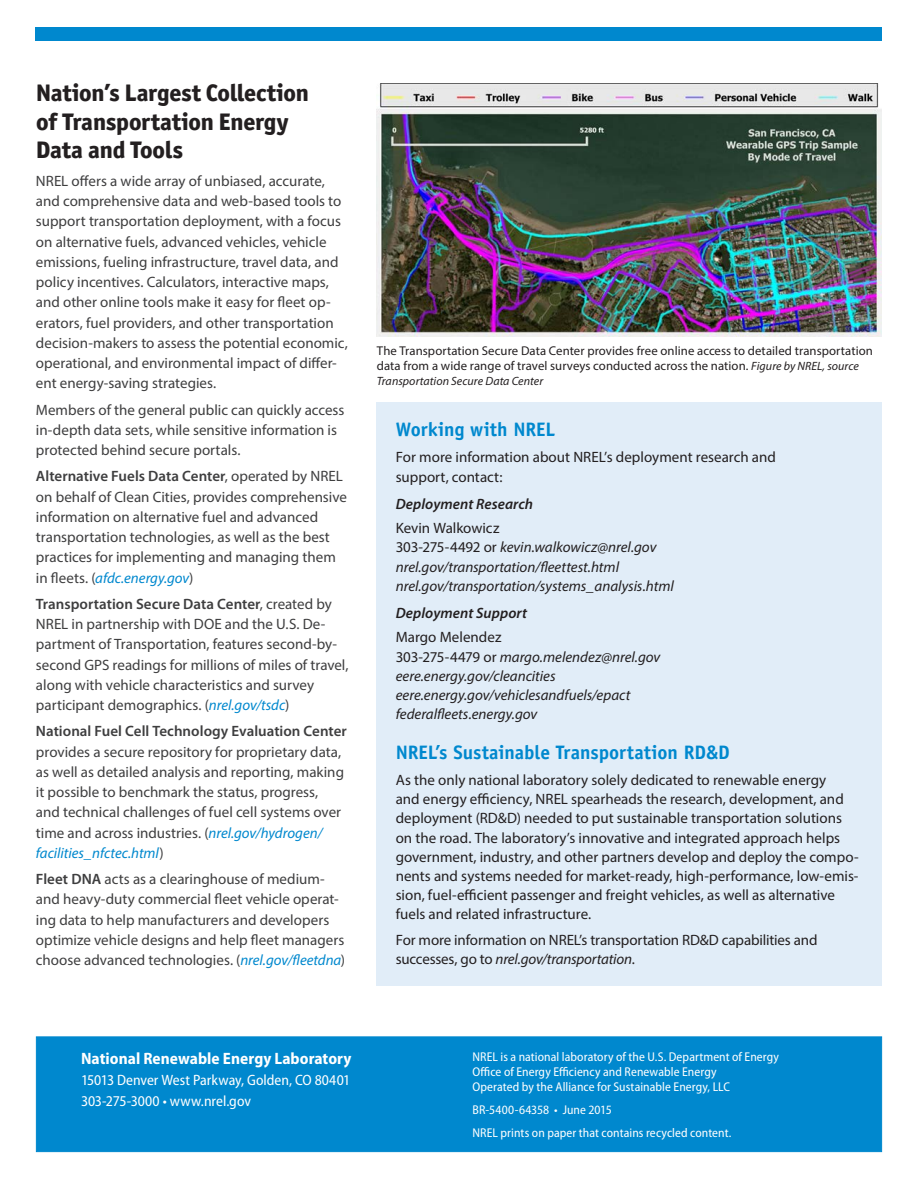
<style>
.page{position:relative;width:918px;height:1188px;background:#fff}
.page>*{position:absolute;margin:0;border:0;box-sizing:border-box;transform-origin:0 0}
.Section_Head{font:800 24px/28.5px "Officina Sans ITC Std";letter-spacing:-.01em;color:#231f20}
.Sidebar_Headings{font:700 19.5px "Officina Sans Std";color:#0088ce}
.bkpg_boilerplate_tit{font:700 semi-condensed 16.5px "Myriad Pro";letter-spacing:.005em;color:#fff}
.Base_Text{font:15px/20.2px "Myriad Pro";color:#3e3e3f}
.Side_Bar_Text{font:15px/19.2px "Myriad Pro";color:#231f20}
.Side_Bar_Text-2{font:italic 15px/19.2px "Myriad Pro";color:#231f20}
.bkpg_boilerplate_tit-2{font:semi-condensed 15px/21px "Myriad Pro";color:#fff}
.Side_Bar_Text-3{font:italic 600 15px "Myriad Pro";letter-spacing:.005em;color:#231f20}
.t1{font:semi-condensed 12.75px/15.3px "Myriad Pro";letter-spacing:.005em;color:#fff}
.Photo_Caption{font:12.75px/15px "Myriad Pro";letter-spacing:.005em;color:#231f20}
.Photo_Caption-2{font:italic 12px "Myriad Pro";letter-spacing:.005em;color:#231f20}
.s1{font-weight:600}
.s2{font-style:italic;color:#0088ce}
.s3{font-style:italic;font-size:12px}
.s4{font-style:normal}
.s5{font-style:italic}
</style>
<div class="page">
<div style="left:36px;top:1036px;width:846px;height:116px;background:#0088ce;border:1px solid #0088ce"></div>
<div style="left:36px;top:27px;width:846px;height:13px;background:#0088ce"></div>
<div style="left:377px;top:403px;width:505px;height:583px;background:#e1edf8"></div>
<img style="left:377px;top:84px;width:504px;height:253px">
<p class="Section_Head" style="left:36px;top:79px;width:274px">Nation’s Largest Collection of Transportation Energy<br>Data and Tools</p>
<p class="Base_Text" style="left:36px;top:171px;width:313px">NREL offers a wide array of unbiased, accurate, and comprehensive data and web-based tools to support transportation deployment, with a focus on alternative fuels, advanced vehicles, vehicle emissions, fueling infrastructure, travel data, and policy incentives. Calculators, interactive maps, and other online tools make it easy for fleet op&shy;erators, fuel providers, and other transportation decision-makers to assess the potential economic, operational, and environmental impact of differ&shy;ent energy-saving strategies.</p>
<p class="Base_Text" style="left:36px;top:399px;width:310px">Members of the general public can quickly access in-depth data sets, while sensitive information is protected behind secure portals.</p>
<p class="Base_Text" style="left:36px;top:466px;width:313px"><span class="s1">Alternative Fuels Data Center</span>, operated by NREL on behalf of Clean Cities, provides comprehensive information on alternative fuel and advanced transportation technologies, as well as the best practices for implementing and managing them in fleets. (<span class="s2">afdc.energy.gov</span>)</p>
<p class="Base_Text" style="left:36px;top:594px;width:314px"><span class="s1">Transportation Secure Data Center</span>, created by NREL in partnership with DOE and the U.S. De&shy;partment of Transportation, features second-by&shy;second GPS readings for millions of miles of travel, along with vehicle characteristics and survey participant demographics. (<span class="s2">nrel.gov/tsdc</span>)</p>
<p class="Base_Text" style="left:36px;top:721px;width:313px"><span class="s1">National Fuel Cell Technology Evaluation Center </span>provides a secure repository for proprietary data, as well as detailed analysis and reporting, making it possible to benchmark the status, progress,<br>and technical challenges of fuel cell systems over time and across industries. (<span class="s2">nrel.gov/hydrogen/ facilities_nfctec.html</span>)</p>
<p class="Base_Text" style="left:36px;top:869px;width:311px"><span class="s1">Fleet DNA</span> acts as a clearinghouse of medium&shy;and heavy-duty commercial fleet vehicle operat&shy;ing data to help manufacturers and developers optimize vehicle designs and help fleet managers choose advanced technologies. (<span class="s2">nrel.gov/fleetdna</span>)</p>
<p class="Photo_Caption" style="left:377px;top:343px;width:498px">The Transportation Secure Data Center provides free online access to detailed transportation data from a wide range of travel surveys conducted across the nation. <span class="s3">Figure by NREL, source</span></p>
<p class="Photo_Caption-2" style="left:377px;top:373px;width:168px">Transportation Secure Data Center</p>
<p class="Sidebar_Headings" style="left:396px;top:417px;width:161px">Working with NREL</p>
<p class="Side_Bar_Text" style="left:396px;top:448px;width:382px">For more information about NREL’s deployment research and support, contact:</p>
<p class="Side_Bar_Text-3" style="left:396px;top:494px;width:139px">Deployment Research</p>
<p class="Side_Bar_Text-2" style="left:396px;top:518px;width:280px"><span class="s4">Kevin Walkowicz<br>303-275-4492 or</span> kevin.walkowicz@nrel.gov nrel.gov/transportation/fleettest.html nrel.gov/transportation/systems_analysis.html</p>
<p class="Side_Bar_Text-3" style="left:396px;top:603px;width:133px">Deployment Support</p>
<p class="Side_Bar_Text-2" style="left:396px;top:628px;width:266px"><span class="s4">Margo Melendez<br>303-275-4479 or</span> margo.melendez@nrel.gov eere.energy.gov/cleancities eere.energy.gov/vehiclesandfuels/epact federalfleets.energy.gov</p>
<p class="Sidebar_Headings" style="left:396px;top:740px;width:335px">NREL’s Sustainable Transportation RD&amp;D</p>
<p class="Side_Bar_Text" style="left:396px;top:770px;width:465px">As the only national laboratory solely dedicated to renewable energy<br>and energy efficiency, NREL spearheads the research, development, and deployment (RD&amp;D) needed to put sustainable transportation solutions on the road. The laboratory’s innovative and integrated approach helps government, industry, and other partners develop and deploy the compo&shy;nents and systems needed for market-ready, high-performance, low-emis&shy;sion, fuel-efficient passenger and freight vehicles, as well as alternative fuels and related infrastructure.</p>
<p class="Side_Bar_Text" style="left:396px;top:930px;width:423px">For more information on NREL’s transportation RD&amp;D capabilities and successes, go to <span class="s5">nrel.gov/transportation</span>.</p>
<p class="bkpg_boilerplate_tit" style="left:81px;top:1047px;width:272px">National Renewable Energy Laboratory</p>
<p class="bkpg_boilerplate_tit-2" style="left:81px;top:1069px;width:271px">15013 Denver West Parkway, Golden, CO 80401<br>303-275-3000 • www.nrel.gov</p>
<p class="t1" style="left:472px;top:1049px;width:308px">NREL is a national laboratory of the U.S. Department of Energy<br>Office of Energy Efficiency and Renewable Energy<br>Operated by the Alliance for Sustainable Energy, LLC</p>
<p class="t1" style="left:472px;top:1098px;width:260px;line-height:22.8px">BR-5400-64358 • June 2015<br>NREL prints on paper that contains recycled content.</p>
</div>
